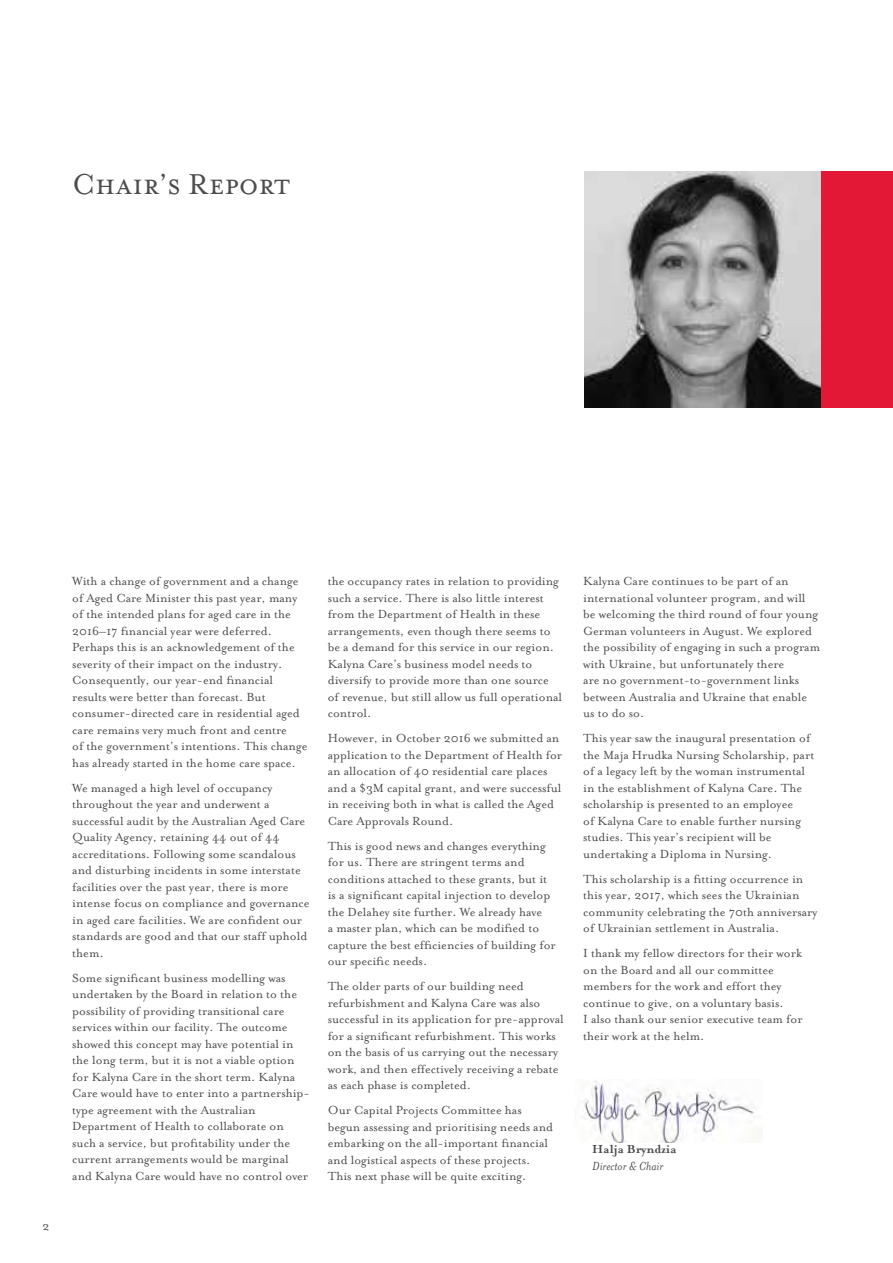
<style>
.page{position:relative;width:893px;height:1263px;background:#fff}
.page>*{position:absolute;margin:0;border:0;box-sizing:border-box;transform-origin:0 0}
.t1{font:33px "Mrs Eaves Small Caps";color:#4d4d4f}
.t2{font:13.5px/16.5px "Mrs Eaves Roman";color:#4d4d4f}
.t3{font:italic 13.5px "Mrs Eaves";color:#4d4d4f}
.t4{font:700 13.5px "Mrs Eaves";color:#4d4d4f}
</style>
<div class="page">
<img style="left:582px;top:1081px;width:181px;height:61px">
<div style="left:821px;top:171px;width:72px;height:236px;background:#e31837"></div>
<img style="left:585px;top:171px;width:236px;height:236px">
<h1 class="t1" style="left:72px;top:167px;width:219px">Chair’s Report</h1>
<p class="t2" style="left:43px;top:1218px;width:9px">2</p>
<p class="t2" style="left:72px;top:573px;width:237px">With a change of government and a change of Aged Care Minister this past year, many of the intended plans for aged care in the 2016–17 financial year were deferred.<br>Perhaps this is an acknowledgement of the severity of their impact on the industry.<br>Consequently, our year-end financial results were better than forecast. But consumer-directed care in residential aged care remains very much front and centre<br>of the government’s intentions. This change has already started in the home care space.</p>
<p class="t2" style="left:72px;top:780px;width:239px">We managed a high level of occupancy throughout the year and underwent a successful audit by the Australian Aged Care Quality Agency, retaining 44 out of 44 accreditations. Following some scandalous and disturbing incidents in some interstate facilities over the past year, there is more intense focus on compliance and governance in aged care facilities. We are confident our standards are good and that our staff uphold them.</p>
<p class="t2" style="left:72px;top:970px;width:239px">Some significant business modelling was undertaken by the Board in relation to the possibility of providing transitional care services within our facility. The outcome showed this concept may have potential in the long term, but it is not a viable option for Kalyna Care in the short term. Kalyna Care would have to enter into a partnership&shy;type agreement with the Australian Department of Health to collaborate on such a service, but profitability under the current arrangements would be marginal and Kalyna Care would have no control over</p>
<p class="t2" style="left:328px;top:573px;width:236px">the occupancy rates in relation to providing such a service. There is also little interest from the Department of Health in these arrangements, even though there seems to be a demand for this service in our region.<br>Kalyna Care’s business model needs to diversify to provide more than one source of revenue, but still allow us full operational control.</p>
<p class="t2" style="left:328px;top:730px;width:236px">However, in October 2016 we submitted an application to the Department of Health for an allocation of 40 residential care places and a $3M capital grant, and were successful in receiving both in what is called the Aged Care Approvals Round.</p>
<p class="t2" style="left:328px;top:838px;width:230px">This is good news and changes everything for us. There are stringent terms and conditions attached to these grants, but it is a significant capital injection to develop the Delahey site further. We already have<br>a master plan, which can be modified to capture the best efficiencies of building for our specific needs.</p>
<p class="t2" style="left:328px;top:978px;width:238px">The older parts of our building need refurbishment and Kalyna Care was also successful in its application for pre-approval for a significant refurbishment. This works on the basis of us carrying out the necessary work, and then effectively receiving a rebate as each phase is completed.</p>
<p class="t2" style="left:328px;top:1102px;width:227px">Our Capital Projects Committee has begun assessing and prioritising needs and embarking on the all-important financial and logistical aspects of these projects.<br>This next phase will be quite exciting.</p>
<p class="t2" style="left:583px;top:573px;width:238px">Kalyna Care continues to be part of an international volunteer program, and will be welcoming the third round of four young German volunteers in August. We explored the possibility of engaging in such a program with Ukraine, but unfortunately there<br>are no government-to-government links between Australia and Ukraine that enable us to do so.</p>
<p class="t2" style="left:583px;top:730px;width:233px">This year saw the inaugural presentation of the Maja Hrudka Nursing Scholarship, part of a legacy left by the woman instrumental in the establishment of Kalyna Care. The scholarship is presented to an employee<br>of Kalyna Care to enable further nursing studies. This year’s recipient will be undertaking a Diploma in Nursing.</p>
<p class="t2" style="left:583px;top:870px;width:236px">This scholarship is a fitting occurrence in this year, 2017, which sees the Ukrainian community celebrating the 70th anniversary of Ukrainian settlement in Australia.</p>
<p class="t2" style="left:583px;top:945px;width:221px">I thank my fellow directors for their work on the Board and all our committee members for the work and effort they continue to give, on a voluntary basis.<br>I also thank our senior executive team for their work at the helm.</p>
<p class="t4" style="left:592px;top:1141px;width:86px">Halja Bryndzia</p>
<p class="t3" style="left:592px;top:1158px;width:72px">Director &amp; Chair</p>
</div>
